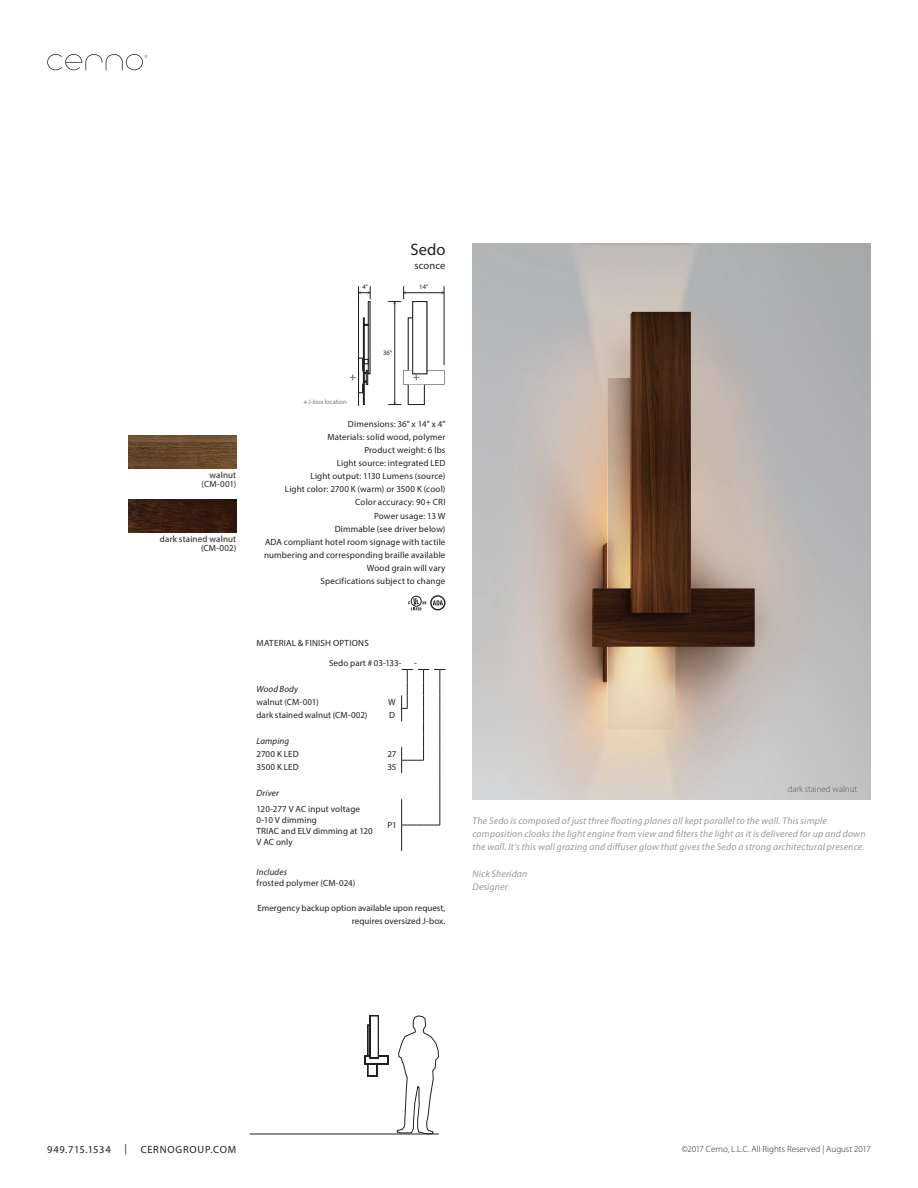
<style>
.page{position:relative;width:918px;height:1188px;background:#fff}
.page>*{position:absolute;margin:0;border:0;box-sizing:border-box;transform-origin:0 0}
.t1{font:16.5px "Myriad Pro";color:#231f20}
.t2{font:10.5px "Myriad Pro";letter-spacing:.065em;color:#231f20}
.t3{font:10.5px "Myriad Pro";letter-spacing:.045em;color:#231f20}
.t4{font:italic 9.75px/13px "Myriad Pro";letter-spacing:.015em;color:#97999c}
.t5{font:9px/13px "Myriad Pro";letter-spacing:.015em;color:#231f20;text-align:right}
.t6{font:300 9px "Myriad Pro";letter-spacing:.005em;color:#231f20}
.t7{font:italic 9px "Myriad Pro";letter-spacing:.01em;color:#231f20}
.t8{font:300 9px "Myriad Pro";letter-spacing:-.005em;color:#57585a}
.t9{font:6.6px "Myriad Pro";letter-spacing:-.005em;color:#77787c}
.t10{font:6.6px "Myriad Pro";color:#201d1e}
.s1{font-weight:700}
</style>
<div class="page">
<svg style="left:47px;top:54px;width:100px;height:16px"></svg>
<img style="left:128px;top:436px;width:108px;height:32px">
<img style="left:128px;top:500px;width:108px;height:32px">
<img style="left:472px;top:243px;width:399px;height:556px">
<svg style="left:408px;top:595px;width:38px;height:15px"></svg>
<svg style="left:401px;top:669px;width:45px;height:182px"></svg>
<hr style="left:250px;top:1134px;width:189px;height:1px;background:#231f20">
<svg style="left:397px;top:1015px;width:42px;height:119px"></svg>
<svg style="left:365px;top:1015px;width:23px;height:62px"></svg>
<svg style="left:350px;top:287px;width:21px;height:118px"></svg>
<hr style="left:444px;top:287px;width:1px;height:78px;background:#201d1e">
<svg style="left:389px;top:287px;width:55px;height:118px"></svg>
<h1 class="t1" style="left:411px;top:240px;width:36px">Sedo</h1>
<p class="t2" style="left:415px;top:259px;width:32px">sconce</p>
<p class="t10" style="left:362px;top:282px;width:7px">4"</p>
<p class="t10" style="left:419px;top:282px;width:11px">14"</p>
<p class="t5" style="left:202px;top:471px;width:36px;line-height:9px">walnut (CM-001)</p>
<p class="t5" style="left:160px;top:534px;width:78px;line-height:9px">dark stained walnut (CM-002)</p>
<p class="t9" style="left:304px;top:397px;width:45px"><span class="s1">+</span> J-box location</p>
<p class="t10" style="left:383px;top:349px;width:11px">36"</p>
<p class="t5" style="left:264px;top:417px;width:183px">Dimensions: 36" x 14" x 4"<br>Materials: solid wood, polymer<br>Product weight: 6 lbs<br>Light source: integrated LED<br>Light output: 1130 Lumens (source)<br>Light color: 2700 K (warm) or 3500 K (cool)<br>Color accuracy: 90+ CRI<br>Power usage: 13 W<br>Dimmable (see driver below)<br>ADA compliant hotel room signage with tactile numbering and corresponding braille available<br>Wood grain will vary<br>Specifications subject to change</p>
<p class="t5" style="left:257px;top:637px;width:114px">MATERIAL &amp; FINISH OPTIONS</p>
<p class="t5" style="left:329px;top:657px;width:74px">Sedo part # 03-133-</p>
<p class="t5" style="left:414px;top:657px;width:4px">-</p>
<p class="t7" style="left:256px;top:684px;width:43px">Wood Body</p>
<p class="t5" style="left:256px;top:696px;width:64px">walnut (CM-001)</p>
<p class="t5" style="left:388px;top:696px;width:9px">W</p>
<p class="t5" style="left:256px;top:709px;width:112px">dark stained walnut (CM-002)</p>
<p class="t5" style="left:389px;top:709px;width:7px">D</p>
<p class="t7" style="left:256px;top:736px;width:34px">Lamping</p>
<p class="t5" style="left:256px;top:747px;width:44px">2700 K LED</p>
<p class="t5" style="left:387px;top:747px;width:11px">27</p>
<p class="t5" style="left:256px;top:760px;width:44px">3500 K LED</p>
<p class="t5" style="left:387px;top:760px;width:11px">35</p>
<p class="t7" style="left:256px;top:787px;width:24px">Driver</p>
<p class="t5" style="left:256px;top:803px;width:118px;line-height:11.2px;text-align:left">120-277 V AC input voltage<br>0-10 V dimming<br>TRIAC and ELV dimming at 120<br>V AC only</p>
<p class="t5" style="left:387px;top:819px;width:11px">P1</p>
<p class="t7" style="left:256px;top:867px;width:32px">Includes</p>
<p class="t5" style="left:256px;top:877px;width:100px">frosted polymer (CM-024)</p>
<p class="t5" style="left:257px;top:901px;width:190px">Emergency backup option available upon request, requires oversized J-box.</p>
<p class="t8" style="left:788px;top:784px;width:71px">dark stained walnut</p>
<p class="t4" style="left:472px;top:814px;width:395px">The Sedo is composed of just three floating planes all kept parallel to the wall. This simple composition cloaks the light engine from view and filters the light as it is delivered far up and down the wall. It’s this wall grazing and diffuser glow that gives the Sedo a strong architectural presence.</p>
<p class="t4" style="left:472px;top:867px;width:56px">Nick Sheridan<br>Designer</p>
<p class="t3" style="left:47px;top:1143px;width:65px">949.715.1534</p>
<p class="t2" style="left:124px;top:1142px;width:4px">|</p>
<p class="t2" style="left:141px;top:1143px;width:97px">CERNOGROUP.COM</p>
<p class="t6" style="left:682px;top:1144px;width:190px">©2017 Cerno, L.L.C. All Rights Reserved | August 2017</p>
</div>
